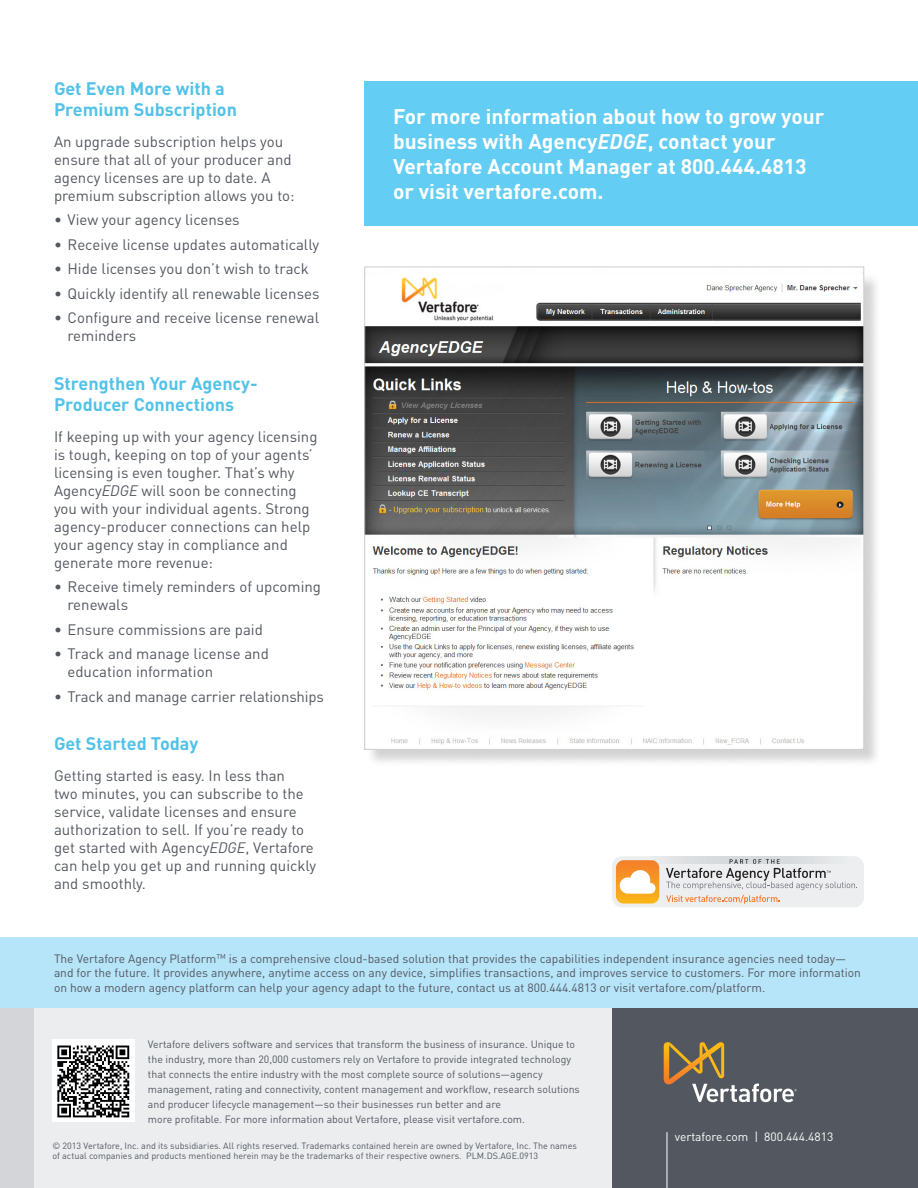
<style>
.page{position:relative;width:918px;height:1188px;background:#fff}
.page>*{position:absolute;margin:0;border:0;box-sizing:border-box;transform-origin:0 0}
.Subhead_Above_Bullet{font:700 21px/25.2px "DINOT";color:#fff}
.Subhead{font:700 18px/21.6px "DINOT";color:#53c2e8}
.Body{font:15px/18px "DINOT";color:#535860}
.Body-2{font:12px/14.4px "DINOT";color:#535860}
.t1{font:12px "DINOT";color:#fff}
.t2{font:10.5px/15px "DINOT";color:#535860}
.t3{font:9px/10.8px "DINOT";color:#535860}
.s1{font-style:italic}
</style>
<div class="page">
<div style="left:0;top:1008px;width:612px;height:180px;background:#ebedef"></div>
<div style="left:612px;top:1008px;width:306px;height:180px;background:#535860"></div>
<hr style="left:667px;top:1132px;width:1px;height:56px;background:#fff">
<svg style="left:664px;top:1042px;width:133px;height:60px"></svg>
<img style="left:52px;top:1039px;width:82px;height:82px">
<div style="left:0;top:1008px;width:34px;height:180px;background:#d3d5d8"></div>
<div style="left:366px;top:268px;width:516px;height:500px;background:#231f20;opacity:.2"></div>
<img style="left:366px;top:272px;width:496px;height:476px">
<div style="left:365px;top:81px;width:553px;height:145px;background:#63cdf3"></div>
<svg style="left:612px;top:856px;width:252px;height:52px;background:#e9ebeb"></svg>
<svg style="left:616px;top:860px;width:43px;height:44px"></svg>
<svg style="left:666px;top:859px;width:191px;height:45px;background:#d8d6d5"></svg>
<div style="left:0;top:937px;width:918px;height:71px;background:#b6e4f9"></div>
<p class="Subhead" style="left:54px;top:77px;width:185px">Get Even More with a<br>Premium Subscription</p>
<p class="Body" style="left:54px;top:132px;width:242px">An upgrade subscription helps you ensure that all of your producer and agency licenses are up to date. A premium subscription allows you to:</p>
<p class="Body" style="left:54px;top:210px;width:187px">• View your agency licenses</p>
<p class="Body" style="left:54px;top:235px;width:267px">• Receive license updates automatically</p>
<p class="Body" style="left:54px;top:259px;width:257px">• Hide licenses you don’t wish to track</p>
<p class="Body" style="left:54px;top:284px;width:267px">• Quickly identify all renewable licenses</p>
<p class="Body" style="left:68px;top:308px;width:253px;text-indent:-14px">• Configure and receive license renewal reminders</p>
<p class="Subhead" style="left:54px;top:372px;width:205px">Strengthen Your Agency-<br>Producer Connections</p>
<p class="Body" style="left:54px;top:427px;width:265px">If keeping up with your agency licensing is tough, keeping on top of your agents’ licensing is even tougher. That’s why Agency<span class="s1">EDGE</span> will soon be connecting you with your individual agents. Strong agency-producer connections can help your agency stay in compliance and generate more revenue:</p>
<p class="Body" style="left:68px;top:577px;width:255px;text-indent:-14px">• Receive timely reminders of upcoming renewals</p>
<p class="Body" style="left:54px;top:620px;width:210px">• Ensure commissions are paid</p>
<p class="Body" style="left:68px;top:644px;width:203px;text-indent:-14px">• Track and manage license and education information</p>
<p class="Body" style="left:54px;top:687px;width:272px">• Track and manage carrier relationships</p>
<p class="Subhead" style="left:54px;top:732px;width:146px">Get Started Today</p>
<p class="Body" style="left:54px;top:766px;width:264px">Getting started is easy. In less than<br>two minutes, you can subscribe to the service, validate licenses and ensure authorization to sell. If you’re ready to get started with Agency<span class="s1">EDGE</span>, Vertafore can help you get up and running quickly and smoothly.</p>
<p class="Subhead_Above_Bullet" style="left:393px;top:103px;width:433px">For more information about how to grow your business with Agency<span class="s1">EDGE</span>, contact your Vertafore Account Manager at 800.444.4813 or visit vertafore.com.</p>
<p class="Body-2" style="left:54px;top:951px;width:808px">The Vertafore Agency Platform<sup>TM</sup> is a comprehensive cloud-based solution that provides the capabilities independent insurance agencies need today— and for the future. It provides anywhere, anytime access on any device, simplifies transactions, and improves service to customers. For more information on how a modern agency platform can help your agency adapt to the future, contact us at 800.444.4813 or visit vertafore.com/platform.</p>
<p class="t2" style="left:148px;top:1036px;width:433px">Vertafore delivers software and services that transform the business of insurance. Unique to the industry, more than 20,000 customers rely on Vertafore to provide integrated technology that connects the entire industry with the most complete source of solutions—agency management, rating and connectivity, content management and workflow, research solutions and producer lifecycle management—so their businesses run better and are<br>more profitable. For more information about Vertafore, please visit vertafore.com.</p>
<p class="t3" style="left:52px;top:1140px;width:526px">© 2013 Vertafore, Inc. and its subsidiaries. All rights reserved. Trademarks contained herein are owned by Vertafore, Inc. The names of actual companies and products mentioned herein may be the trademarks of their respective owners. PLM.DS.AGE.0913</p>
<p class="t1" style="left:675px;top:1129px;width:160px">vertafore.com | 800.444.4813</p>
</div>
